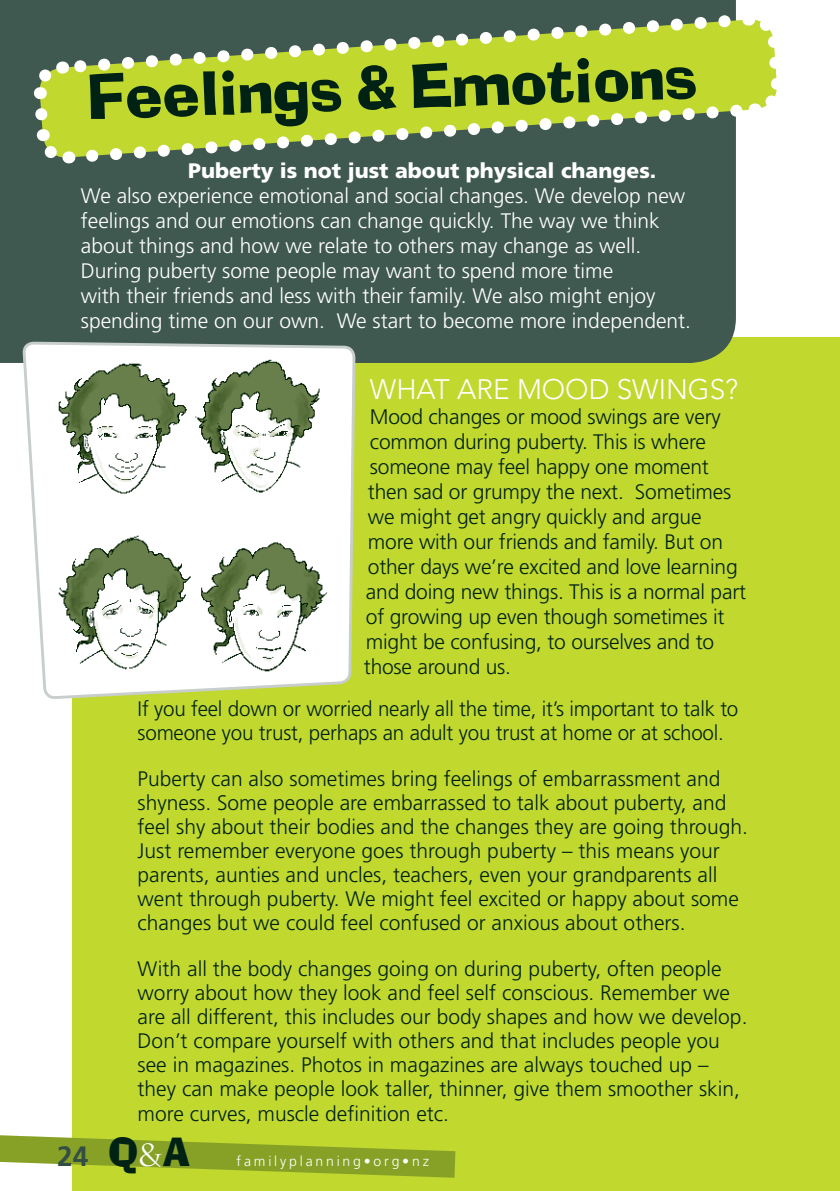
<style>
.page{position:relative;width:840px;height:1191px;background:#fff}
.page>*{position:absolute;margin:0;border:0;box-sizing:border-box;transform-origin:0 0}
.t1{font:68px "Ad Lib ICG";color:#002215}
.t2{font:300 28px "Avenir";color:#fff}
.t3{font:700 28px "Frutiger";color:#334e44}
.t4{font:300 21px/25px "Frutiger";color:#002215}
.t5{font:300 21px/25px "Frutiger";color:#fff}
.t6{font:900 21px "Frutiger";color:#fff}
.t7{font:300 14px "Frutiger";letter-spacing:.2em;color:#fff}
.s1{font-family:"Ad Lib ICG";font-weight:400;font-size:44px;color:#002215}
.s2{font-family:"Charlemagne Std";font-weight:400;font-size:32px;color:#fff}
</style>
<div class="page">
<div style="left:72px;top:337px;width:767px;height:854px;background:#c1d82f"></div>
<svg style="left:0;top:1135px;width:455px;height:42px"></svg>
<div style="left:0;top:0;width:735px;height:363px;background:#405950"></div>
<div style="left:356px;top:20px;width:386px;height:77px;background:#c1d82f"></div>
<svg style="left:356px;top:97px;width:386px;height:72px"></svg>
<svg style="left:356px;top:8px;width:381px;height:72px"></svg>
<svg style="left:742px;top:20px;width:35px;height:91px"></svg>
<svg style="left:24px;top:0;width:332px;height:699px"></svg>
<img style="left:53px;top:356px;width:279px;height:323px">
<h1 class="t1" style="left:87px;top:57px;width:610px;rotate:-2deg">Feelings &amp; Emotions</h1>
<p class="t6" style="left:188px;top:158px;width:469px">Puberty is not just about physical changes.</p>
<p class="t5" style="left:81px;top:183px;width:611px">We also experience emotional and social changes. We develop new feelings and our emotions can change quickly. The way we think about things and how we relate to others may change as well.<br>During puberty some people may want to spend more time<br>with their friends and less with their family. We also might enjoy spending time on our own. We start to become more independent.</p>
<h2 class="t2" style="left:369px;top:373px;width:369px">WHAT ARE MOOD SWINGS?</h2>
<p class="t4" style="left:363px;top:404px;width:383px">Mood changes or mood swings are very common during puberty. This is where someone may feel happy one moment then sad or grumpy the next. Sometimes we might get angry quickly and argue more with our friends and family. But on other days we’re excited and love learning and doing new things. This is a normal part of growing up even though sometimes it might be confusing, to ourselves and to those around us.</p>
<p class="t4" style="left:137px;top:697px;width:602px;line-height:24px">If you feel down or worried nearly all the time, it’s important to talk to someone you trust, perhaps an adult you trust at home or at school.</p>
<p class="t4" style="left:137px;top:767px;width:611px;line-height:24px">Puberty can also sometimes bring feelings of embarrassment and shyness. Some people are embarrassed to talk about puberty, and feel shy about their bodies and the changes they are going through.<br>Just remember everyone goes through puberty – this means your parents, aunties and uncles, teachers, even your grandparents all went through puberty. We might feel excited or happy about some changes but we could feel confused or anxious about others.</p>
<p class="t4" style="left:137px;top:956px;width:611px;line-height:24.2px">With all the body changes going on during puberty, often people worry about how they look and feel self conscious. Remember we are all different, this includes our body shapes and how we develop.<br>Don’t compare yourself with others and that includes people you see in magazines. Photos in magazines are always touched up – they can make people look taller, thinner, give them smoother skin, more curves, muscle definition etc.</p>
<h2 class="t3" style="left:57px;top:1140px;width:134px">24 <span class="s1">Q</span><span class="s2">&amp;</span><span class="s1">A</span></h2>
<p class="t7" style="left:236px;top:1153px;width:194px">familyplanning•org•nz</p>
</div>
